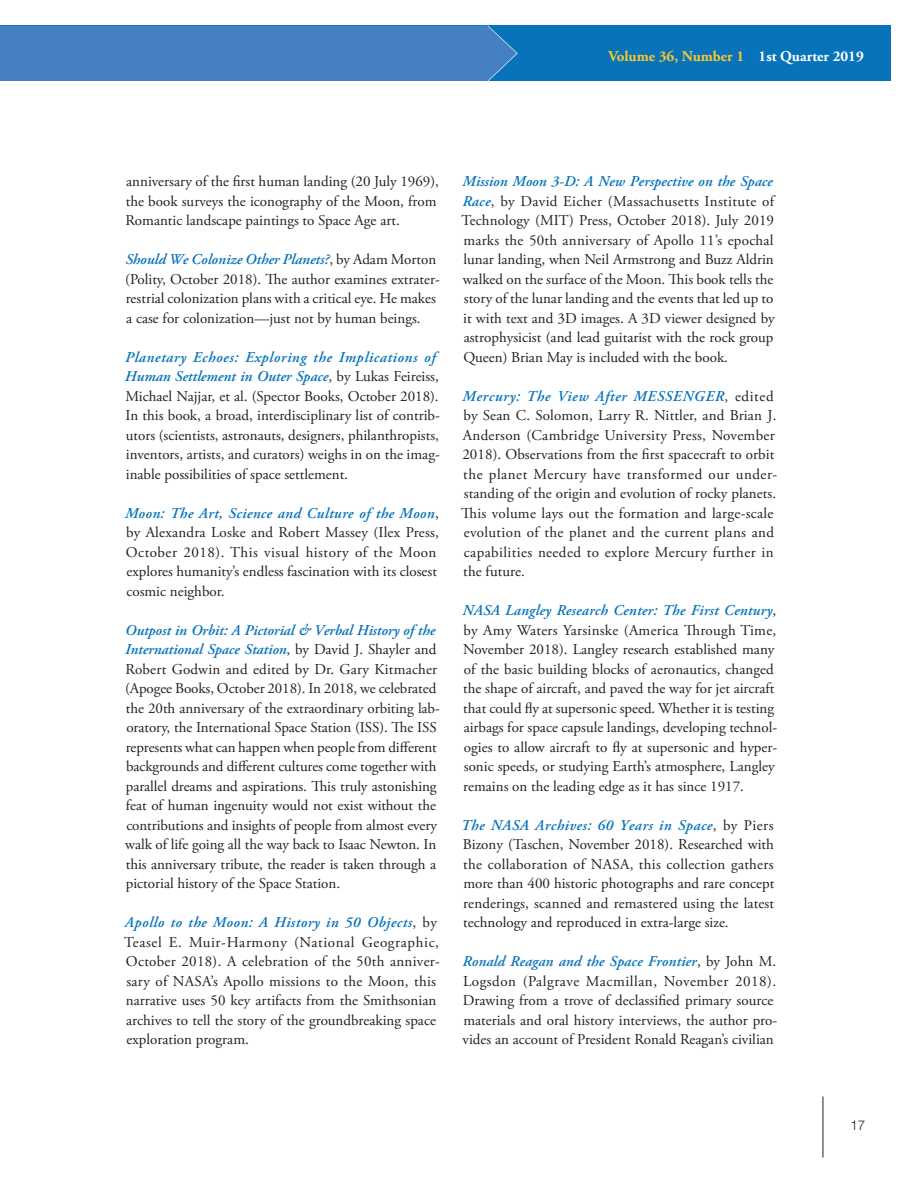
<style>
.page{position:relative;width:918px;height:1188px;background:#fff}
.page>*{position:absolute;margin:0;border:0;box-sizing:border-box;transform-origin:0 0}
.Body{font:15px/19.5px "Adobe Garamond Pro";color:#231f20}
.t1{font:700 15px "Adobe Garamond Pro";color:#fac82f}
.t2{font:300 13.5px "Helvetica Neue LT Std";color:#231f20}
.s1{color:#fff}
.s2{font-weight:600;font-style:italic;color:#0673ba}
</style>
<div class="page">
<div style="left:0;top:26px;width:891px;height:55px;background:#0673ba"></div>
<hr style="left:823px;top:1097px;width:1px;height:60px;background:#231f20">
<div style="left:0;top:26px;width:518px;height:55px;background:#4580c1"></div>
<p class="t1" style="left:608px;top:47px;width:257px">Volume 36, Number 1 <span class="s1">1st Quarter 2019</span></p>
<p class="Body" style="left:125px;top:172px;width:315px">anniversary of the first human landing (20 July 1969), the book surveys the iconography of the Moon, from<br>Romantic landscape paintings to Space Age art.</p>
<p class="Body" style="left:125px;top:250px;width:316px"><span class="s2">Should We Colonize Other Planets?</span>, by Adam Morton (Polity, October 2018). The author examines extrater&shy;restrial colonization plans with a critical eye. He makes a case for colonization—just not by human beings.</p>
<p class="Body" style="left:125px;top:348px;width:316px"><span class="s2">Planetary Echoes: Exploring the Implications of Human Settlement in Outer Space</span>, by Lukas Feireiss, Michael Najjar, et al. (Spector Books, October 2018).<br>In this book, a broad, interdisciplinary list of contrib&shy;utors (scientists, astronauts, designers, philanthropists, inventors, artists, and curators) weighs in on the imag&shy;inable possibilities of space settlement.</p>
<p class="Body" style="left:125px;top:504px;width:315px"><span class="s2">Moon: The Art, Science and Culture of the Moon</span>, by Alexandra Loske and Robert Massey (Ilex Press, October 2018). This visual history of the Moon explores humanity’s endless fascination with its closest cosmic neighbor.</p>
<p class="Body" style="left:125px;top:621px;width:316px"><span class="s2">Outpost in Orbit: A Pictorial &amp; Verbal History of the International Space Station</span>, by David J. Shayler and Robert Godwin and edited by Dr. Gary Kitmacher (Apogee Books, October 2018). In 2018, we celebrated the 20th anniversary of the extraordinary orbiting lab&shy;oratory, the International Space Station (ISS). The ISS represents what can happen when people from different backgrounds and different cultures come together with parallel dreams and aspirations. This truly astonishing feat of human ingenuity would not exist without the contributions and insights of people from almost every walk of life going all the way back to Isaac Newton. In this anniversary tribute, the reader is taken through a pictorial history of the Space Station.</p>
<p class="Body" style="left:124px;top:913px;width:317px"><span class="s2">Apollo to the Moon: A History in 50 Objects</span>, by Teasel E. Muir-Harmony (National Geographic, October 2018). A celebration of the 50th anniver&shy;sary of NASA’s Apollo missions to the Moon, this narrative uses 50 key artifacts from the Smithsonian archives to tell the story of the groundbreaking space exploration program.</p>
<p class="Body" style="left:462px;top:172px;width:315px"><span class="s2">Mission Moon 3-D: A New Perspective on the Space Race</span>, by David Eicher (Massachusetts Institute of Technology (MIT) Press, October 2018). July 2019 marks the 50th anniversary of Apollo 11’s epochal lunar landing, when Neil Armstrong and Buzz Aldrin walked on the surface of the Moon. This book tells the story of the lunar landing and the events that led up to it with text and 3D images. A 3D viewer designed by astrophysicist (and lead guitarist with the rock group Queen) Brian May is included with the book.</p>
<p class="Body" style="left:461px;top:387px;width:318px"><span class="s2">Mercury: The View After MESSENGER</span>, edited by Sean C. Solomon, Larry R. Nittler, and Brian J.<br>Anderson (Cambridge University Press, November 2018). Observations from the first spacecraft to orbit the planet Mercury have transformed our under&shy;standing of the origin and evolution of rocky planets.<br>This volume lays out the formation and large-scale evolution of the planet and the current plans and capabilities needed to explore Mercury further in the future.</p>
<p class="Body" style="left:463px;top:601px;width:316px"><span class="s2">NASA Langley Research Center: The First Century</span>, by Amy Waters Yarsinske (America Through Time, November 2018). Langley research established many of the basic building blocks of aeronautics, changed the shape of aircraft, and paved the way for jet aircraft that could fly at supersonic speed. Whether it is testing airbags for space capsule landings, developing technol&shy;ogies to allow aircraft to fly at supersonic and hyper&shy;sonic speeds, or studying Earth’s atmosphere, Langley remains on the leading edge as it has since 1917.</p>
<p class="Body" style="left:461px;top:816px;width:315px;text-align:justify"><span class="s2">The NASA Archives: 60 Years in Space</span>, by Piers Bizony (Taschen, November 2018). Researched with the collaboration of NASA, this collection gathers more than 400 historic photographs and rare concept renderings, scanned and remastered using the latest technology and reproduced in extra-large size.</p>
<p class="Body" style="left:463px;top:952px;width:316px"><span class="s2">Ronald Reagan and the Space Frontier</span>, by John M.<br>Logsdon (Palgrave Macmillan, November 2018).<br>Drawing from a trove of declassified primary source materials and oral history interviews, the author pro&shy;vides an account of President Ronald Reagan’s civilian</p>
<p class="t2" style="left:850px;top:1117px;width:17px">17</p>
</div>
